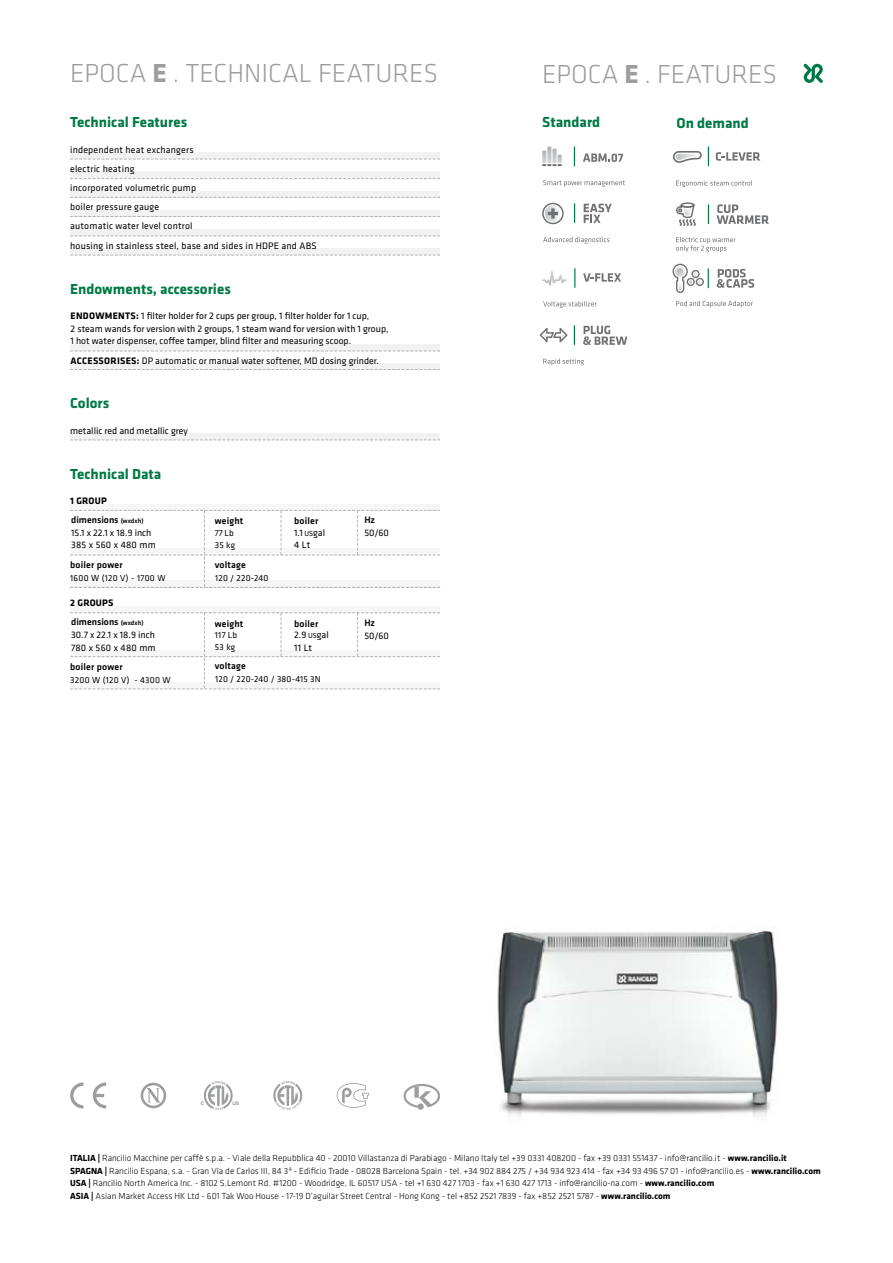
<style>
.page{position:relative;width:893px;height:1263px;background:#fff}
.page>*{position:absolute;margin:0;border:0;box-sizing:border-box;transform-origin:0 0}
.t1{font:300 27px "Klavika";color:#9c9d9f}
.t2{font:700 15px "Klavika";color:#007a45}
.t3{font:9.75px/12.8px "Klavika";color:#000}
.t4{font:9.75px/19px "Klavika";letter-spacing:.02em;color:#000}
.t5{font:500 9.75px "Klavika";letter-spacing:.02em;color:#000}
.t6{font:500 9.75px "Klavika";color:#000}
.t7{font:700 9.75px "Klavika";letter-spacing:.02em;color:#000}
.t8{font:300 9.15px/12.8px "Klavika";color:#000}
.t9{font:9px "Klavika";letter-spacing:.025em;color:#000}
.s1{font-weight:700}
.s2{font-size:6.75px}
.s3{font-size:7.5px}
</style>
<div class="page">
<div style="left:70px;top:504px;width:370px;height:6px;background:#f6f6f6"></div>
<div style="left:70px;top:606px;width:370px;height:7px;background:#f6f6f6"></div>
<div style="left:70px;top:172px;width:370px;height:6px;background:#f2f2f3"></div>
<div style="left:70px;top:191px;width:370px;height:6px;background:#f2f2f3"></div>
<div style="left:70px;top:153px;width:370px;height:6px;background:#f2f2f3"></div>
<div style="left:70px;top:229px;width:370px;height:7px;background:#f2f2f3"></div>
<div style="left:70px;top:248px;width:370px;height:7px;background:#f2f2f3"></div>
<div style="left:70px;top:210px;width:370px;height:6px;background:#f2f2f3"></div>
<svg style="left:70px;top:159px;width:370px;height:1px"></svg>
<svg style="left:70px;top:178px;width:370px;height:1px"></svg>
<svg style="left:70px;top:197px;width:370px;height:1px"></svg>
<svg style="left:70px;top:216px;width:370px;height:1px"></svg>
<svg style="left:70px;top:236px;width:370px;height:1px"></svg>
<svg style="left:70px;top:255px;width:370px;height:1px"></svg>
<div style="left:70px;top:364px;width:370px;height:6px;background:#f2f2f3"></div>
<svg style="left:70px;top:369px;width:370px;height:1px"></svg>
<div style="left:70px;top:345px;width:370px;height:6px;background:#f2f2f3"></div>
<svg style="left:70px;top:351px;width:370px;height:1px"></svg>
<div style="left:70px;top:433px;width:370px;height:7px;background:#f2f2f3"></div>
<svg style="left:70px;top:440px;width:370px;height:1px"></svg>
<svg style="left:803px;top:64px;width:20px;height:19px"></svg>
<svg style="left:583px;top:326px;width:44px;height:19px"></svg>
<svg style="left:574px;top:325px;width:1px;height:20px"></svg>
<svg style="left:540px;top:328px;width:28px;height:14px"></svg>
<svg style="left:583px;top:153px;width:40px;height:9px"></svg>
<svg style="left:542px;top:147px;width:20px;height:19px"></svg>
<svg style="left:574px;top:146px;width:1px;height:20px"></svg>
<svg style="left:583px;top:273px;width:38px;height:9px"></svg>
<svg style="left:542px;top:270px;width:25px;height:16px"></svg>
<svg style="left:574px;top:268px;width:1px;height:20px"></svg>
<div style="left:542px;top:203px;width:22px;height:21px;border:2px solid #707173;border-radius:50%"></div>
<svg style="left:545px;top:205px;width:16px;height:17px"></svg>
<svg style="left:548px;top:208px;width:10px;height:11px"></svg>
<svg style="left:574px;top:203px;width:1px;height:20px"></svg>
<svg style="left:584px;top:204px;width:28px;height:19px"></svg>
<svg style="left:141px;top:1083px;width:25px;height:25px"></svg>
<svg style="left:70px;top:1082px;width:13px;height:26px"></svg>
<svg style="left:93px;top:1082px;width:13px;height:26px"></svg>
<svg style="left:337px;top:1083px;width:32px;height:25px"></svg>
<svg style="left:200px;top:1081px;width:39px;height:29px"></svg>
<svg style="left:273px;top:1081px;width:30px;height:29px"></svg>
<svg style="left:404px;top:1084px;width:36px;height:26px"></svg>
<img style="left:497px;top:930px;width:281px;height:187px">
<svg style="left:672px;top:264px;width:37px;height:29px"></svg>
<svg style="left:717px;top:269px;width:37px;height:19px"></svg>
<svg style="left:708px;top:146px;width:1px;height:20px"></svg>
<svg style="left:716px;top:152px;width:44px;height:9px"></svg>
<svg style="left:673px;top:151px;width:29px;height:12px"></svg>
<svg style="left:676px;top:180px;width:93px;height:46px"></svg>
<svg style="left:543px;top:358px;width:41px;height:7px"></svg>
<svg style="left:543px;top:301px;width:54px;height:7px"></svg>
<svg style="left:543px;top:180px;width:82px;height:7px"></svg>
<svg style="left:543px;top:237px;width:66px;height:7px"></svg>
<svg style="left:676px;top:301px;width:77px;height:6px"></svg>
<svg style="left:70px;top:612px;width:370px;height:77px"></svg>
<svg style="left:70px;top:510px;width:370px;height:78px"></svg>
<svg style="left:676px;top:237px;width:59px;height:15px"></svg>
<h1 class="t1" style="left:70px;top:59px;width:369px">EPOCA <span class="s1">E</span> . TECHNICAL FEATURES</h1>
<h1 class="t1" style="left:542px;top:59px;width:236px">EPOCA <span class="s1">E</span> . FEATURES</h1>
<h2 class="t2" style="left:542px;top:114px;width:60px">Standard</h2>
<h2 class="t2" style="left:676px;top:115px;width:74px">On demand</h2>
<p class="t4" style="left:70px;top:140px;width:248px">independent heat exchangers<br>electric heating<br>incorporated volumetric pump<br>boiler pressure gauge<br>automatic water level control<br>housing in stainless steel, base and sides in HDPE and ABS</p>
<h2 class="t2" style="left:70px;top:114px;width:119px">Technical Features</h2>
<h2 class="t2" style="left:70px;top:280px;width:162px">Endowments, accessories</h2>
<p class="t3" style="left:71px;top:310px;width:320px"><span class="s1">ENDOWMENTS:</span> 1 filter holder for 2 cups per group, 1 filter holder for 1 cup,<br>2 steam wands for version with 2 groups, 1 steam wand for version with 1 group,<br>1 hot water dispenser, coffee tamper, blind filter and measuring scoop.</p>
<p class="t3" style="left:71px;top:354px;width:310px"><span class="s1">ACCESSORISES:</span> DP automatic or manual water softener, MD dosing grinder.</p>
<h2 class="t2" style="left:70px;top:395px;width:41px">Colors</h2>
<p class="t3" style="left:70px;top:425px;width:119px">metallic red and metallic grey</p>
<h2 class="t2" style="left:70px;top:465px;width:93px">Technical Data</h2>
<p class="t7" style="left:70px;top:495px;width:38px">1 GROUP</p>
<p class="t6" style="left:71px;top:515px;width:74px">dimensions <span class="s2">(wxdxh)</span></p>
<p class="t3" style="left:71px;top:527px;width:82px">15.1 x 22.1 x 18.9 inch</p>
<p class="t5" style="left:215px;top:516px;width:30px">weight</p>
<p class="t5" style="left:294px;top:516px;width:26px">boiler</p>
<p class="t9" style="left:215px;top:528px;width:21px">77 Lb</p>
<p class="t3" style="left:294px;top:527px;width:33px">1.1 <span class="s3">US</span>gal</p>
<p class="t4" style="left:71px;top:536px;width:86px">385 x 560 x 480 mm</p>
<p class="t9" style="left:215px;top:540px;width:22px">35 kg</p>
<p class="t3" style="left:294px;top:539px;width:18px">4 Lt</p>
<p class="t5" style="left:70px;top:559px;width:54px">boiler power</p>
<p class="t5" style="left:215px;top:559px;width:33px">voltage</p>
<p class="t9" style="left:70px;top:573px;width:97px">1600 W (120 V) - 1700 W</p>
<p class="t9" style="left:215px;top:573px;width:55px">120 / 220-240</p>
<p class="t7" style="left:70px;top:598px;width:45px">2 GROUPS</p>
<p class="t6" style="left:71px;top:617px;width:74px">dimensions <span class="s2">(wxdxh)</span></p>
<p class="t3" style="left:71px;top:629px;width:85px">30.7 x 22.1 x 18.9 inch</p>
<p class="t5" style="left:215px;top:618px;width:30px">weight</p>
<p class="t5" style="left:294px;top:618px;width:26px">boiler</p>
<p class="t9" style="left:215px;top:630px;width:24px">117 Lb</p>
<p class="t3" style="left:294px;top:629px;width:36px">2.9 <span class="s3">US</span>gal</p>
<p class="t4" style="left:71px;top:638px;width:86px">780 x 560 x 480 mm</p>
<p class="t9" style="left:215px;top:642px;width:22px">53 kg</p>
<p class="t3" style="left:294px;top:641px;width:19px">11 Lt</p>
<p class="t5" style="left:70px;top:661px;width:54px">boiler power</p>
<p class="t5" style="left:215px;top:660px;width:33px">voltage</p>
<p class="t9" style="left:70px;top:675px;width:102px">3200 W (120 V) - 4300 W</p>
<p class="t9" style="left:215px;top:674px;width:107px">120 / 220-240 / 380-415 3N</p>
<p class="t5" style="left:364px;top:515px;width:12px">Hz</p>
<p class="t3" style="left:364px;top:527px;width:26px">50/60</p>
<p class="t5" style="left:364px;top:617px;width:12px">Hz</p>
<p class="t3" style="left:364px;top:629px;width:26px">50/60</p>
<p class="t8" style="left:70px;top:1151px;width:752px"><span class="s1">ITALIA |</span> Rancilio Macchine per caffè s.p.a. - Viale della Repubblica 40 - 20010 Villastanza di Parabiago - Milano Italy tel +39 0331 408200 - fax +39 0331 551437 - info@rancilio.it - <span class="s1">www.rancilio.it SPAGNA |</span> Rancilio Espana, s.a. - Gran Vía de Carlos III, 84 3ª - Edificio Trade - 08028 Barcelona Spain - tel. +34 902 884 275 / +34 934 923 414 - fax +34 93 496 57 01 - info@rancilio.es - <span class="s1">www.rancilio.com USA |</span> Rancilio North America Inc. - 8102 S.Lemont Rd. #1200 - Woodridge, IL 60517 USA - tel +1 630 427 1703 - fax +1 630 427 1713 - info@rancilio-na.com - <span class="s1">www.rancilio.com<br>ASIA |</span> Asian Market Access HK Ltd - 601 Tak Woo House - 17-19 D’aguilar Street Central - Hong Kong - tel +852 2521 7839 - fax +852 2521 5787 - <span class="s1">www.rancilio.com</span></p>
</div>
